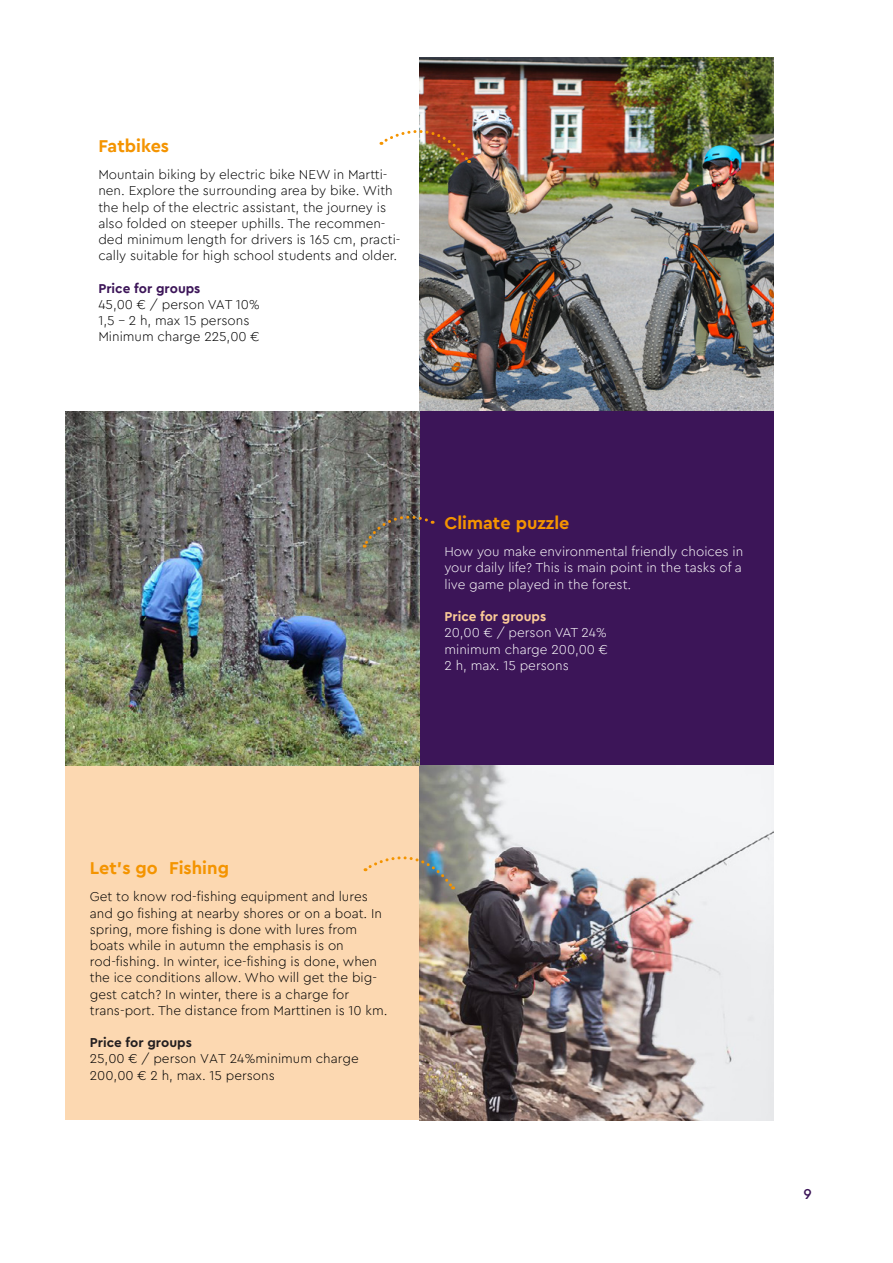
<style>
.page{position:relative;width:893px;height:1263px;background:#fff}
.page>*{position:absolute;margin:0;border:0;box-sizing:border-box;transform-origin:0 0}
.t1{font:700 18px "Cera Pro";color:#f49400}
.t2{font:500 15px "Cera Pro";color:#3c1558}
.t3{font:300 13.5px/16.2px "Cera Pro";color:#000}
.t4{font:300 13.5px/16.2px "Cera Pro";color:#fff;text-align:justify}
.s1{font-weight:700;color:#3c1558}
.s2{font-weight:700;color:#fbcb97}
.s3{font-weight:700;color:#231f20}
</style>
<div class="page">
<img style="left:419px;top:58px;width:354px;height:354px">
<img style="left:381px;top:118px;width:90px;height:45px">
<div style="left:419px;top:412px;width:354px;height:354px;background:#3c1558"></div>
<div style="left:65px;top:766px;width:354px;height:354px;background:#fcd8b1"></div>
<img style="left:419px;top:766px;width:354px;height:354px">
<svg style="left:365px;top:844px;width:90px;height:46px"></svg>
<img style="left:65px;top:412px;width:354px;height:354px">
<svg style="left:362px;top:511px;width:71px;height:37px"></svg>
<p class="t1" style="left:98px;top:134px;width:72px">Fatbikes</p>
<p class="t3" style="left:98px;top:166px;width:304px">Mountain biking by electric bike NEW in Martti&shy;nen. Explore the surrounding area by bike. With the help of the electric assistant, the journey is also folded on steeper uphills. The recommen&shy;ded minimum length for drivers is 165 cm, practi&shy;cally suitable for high school students and older.</p>
<p class="t3" style="left:98px;top:279px;width:163px"><span class="s1">Price for groups<br></span>45,00 € / person VAT 10%<br>1,5 – 2 h, max 15 persons<br>Minimum charge 225,00 €</p>
<p class="t1" style="left:444px;top:511px;width:126px">Climate puzzle</p>
<p class="t4" style="left:444px;top:543px;width:300px">How you make environmental friendly choices in your daily life? This is main point in the tasks of a live game played in the forest.</p>
<p class="t4" style="left:444px;top:608px;width:165px;text-align:left"><span class="s2">Price for groups<br></span>20,00 € / person VAT 24% minimum charge 200,00 €<br>2 h, max. 15 persons</p>
<p class="t1" style="left:90px;top:856px;width:141px">Let’s go Fishing</p>
<p class="t3" style="left:90px;top:888px;width:299px">Get to know rod-fishing equipment and lures and go fishing at nearby shores or on a boat. In spring, more fishing is done with lures from boats while in autumn the emphasis is on rod-fishing. In winter, ice-fishing is done, when the ice conditions allow. Who will get the big&shy;gest catch? In winter, there is a charge for trans-port. The distance from Marttinen is 10 km.</p>
<p class="t3" style="left:90px;top:1034px;width:271px"><span class="s3">Price for groups<br></span>25,00 € / person VAT 24%minimum charge<br>200,00 € 2 h, max. 15 persons</p>
<p class="t2" style="left:804px;top:1184px;width:10px">9</p>
</div>
